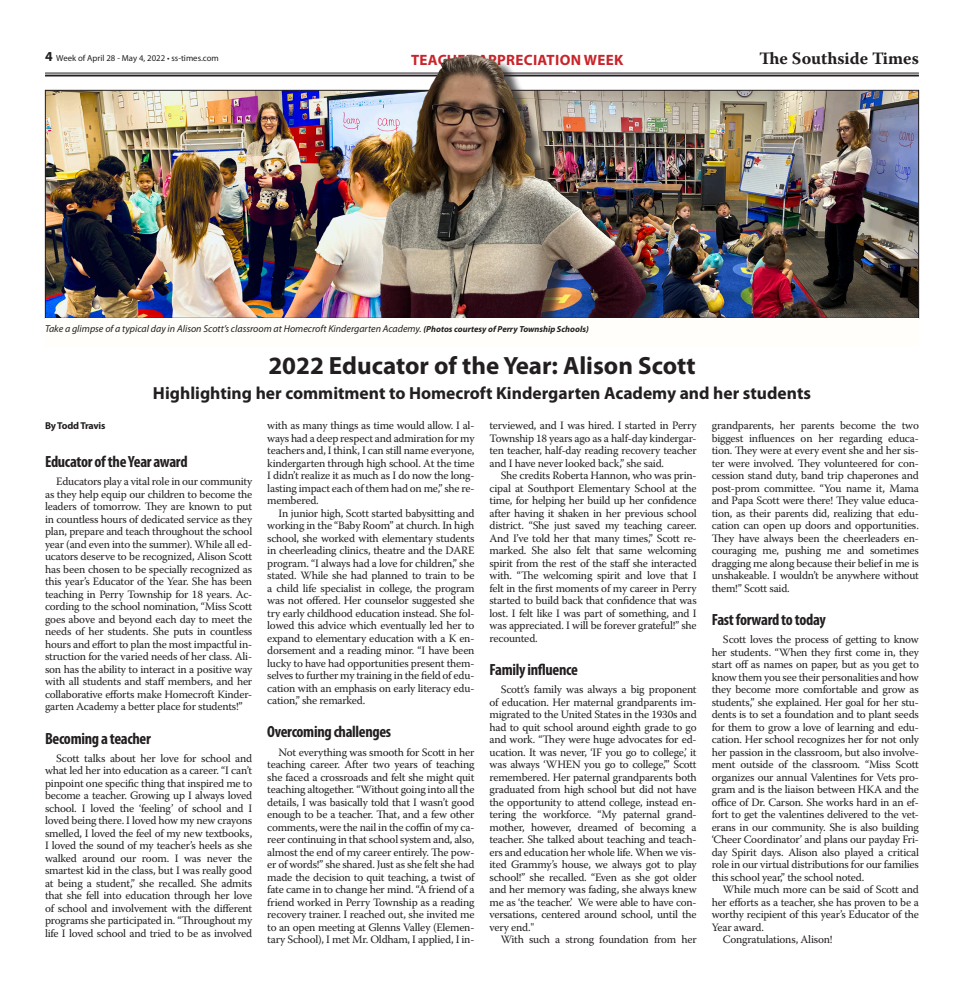
<style>
.page{position:relative;width:964px;height:990px;background:#fff}
.page>*{position:absolute;margin:0;border:0;box-sizing:border-box;transform-origin:0 0}
.Headline_-_20pt{font:700 25px "Myriad Pro";color:#231f20}
.Headline_-_14pt{font:700 17.5px "Myriad Pro";color:#231f20}
.t1{font:700 17.38px "Warnock Pro";color:#231f20}
.Section_Header{font:700 condensed 16.25px "Myriad Pro";letter-spacing:-.02em;color:#231f20}
.Briefs{font:700 15px "Myriad Pro";letter-spacing:.02em;color:#c8242b}
.Body_Copy{font:11.25px/12.5px "Warnock Pro";letter-spacing:-.02em;color:#231f20;text-align:justify}
.Captions_for_Photos{font:italic 10px "Myriad Pro";color:#231f20}
.Byline_for_Article{font:700 10px "Myriad Pro";letter-spacing:-.025em;color:#231f20}
.t2{font:8.75px "Myriad Pro";color:#231f20}
.s1{font-weight:700;font-size:13.75px}
.s2{font-weight:700;font-size:8.75px}
</style>
<div class="page">
<hr style="left:45px;top:73px;width:873px;height:1px;background:#231f20">
<hr style="left:45px;top:75px;width:873px;height:2px;background:#231f20">
<img style="left:47px;top:92px;width:317px;height:225px">
<img style="left:661px;top:92px;width:255px;height:225px">
<div style="left:384px;top:55px;width:277px;height:277px;background:#231f20;opacity:.75"></div>
<img style="left:364px;top:54px;width:282px;height:265px">
<div style="left:45px;top:319px;width:873px;height:28px;background:#fffefb"></div>
<p class="t2" style="left:45px;top:53px;width:175px"><span class="s1">4</span> Week of April 28 - May 4, 2022 • ss-times.com</p>
<p class="Briefs" style="left:411px;top:50px;width:214px">TEACHER APPRECIATION WEEK</p>
<h3 class="t1" style="left:759px;top:48px;width:161px">The Southside Times</h3>
<p class="Captions_for_Photos" style="left:45px;top:323px;width:545px">Take a glimpse of a typical day in Alison Scott’s classroom at Homecroft Kindergarten Academy. <span class="s2">(Photos courtesy of Perry Township Schools)</span></p>
<p class="Headline_-_20pt" style="left:268px;top:349px;width:428px">2022 Educator of the Year: Alison Scott</p>
<p class="Headline_-_14pt" style="left:153px;top:381px;width:659px">Highlighting her commitment to Homecroft Kindergarten Academy and her students</p>
<p class="Byline_for_Article" style="left:45px;top:419px;width:62px">By Todd Travis</p>
<p class="Section_Header" style="left:45px;top:452px;width:144px">Educator of the Year award</p>
<p class="Body_Copy" style="left:45px;top:475px;width:209px;text-indent:11px">Educators play a vital role in our community as they help equip our children to become the leaders of tomorrow. They are known to put in countless hours of dedicated service as they plan, prepare and teach throughout the school year (and even into the summer). While all ed&shy;ucators deserve to be recognized, Alison Scott has been chosen to be specially recognized as this year’s Educator of the Year. She has been teaching in Perry Township for 18 years. Ac&shy;cording to the school nomination, “Miss Scott goes above and beyond each day to meet the needs of her students. She puts in countless hours and effort to plan the most impactful in&shy;struction for the varied needs of her class. Ali&shy;son has the ability to interact in a positive way with all students and staff members, and her collaborative efforts make Homecroft Kinder&shy;garten Academy a better place for students!”</p>
<p class="Section_Header" style="left:45px;top:728px;width:107px">Becoming a teacher</p>
<p class="Body_Copy" style="left:45px;top:752px;width:209px;text-indent:11px">Scott talks about her love for school and what led her into education as a career. “I can’t pinpoint one specific thing that inspired me to become a teacher. Growing up I always loved school. I loved the ‘feeling’ of school and I loved being there. I loved how my new crayons smelled, I loved the feel of my new textbooks, I loved the sound of my teacher’s heels as she walked around our room. I was never the smartest kid in the class, but I was really good at being a student,” she recalled. She admits that she fell into education through her love of school and involvement with the different programs she participated in. “Throughout my life I loved school and tried to be as involved</p>
<p class="Body_Copy" style="left:267px;top:419px;width:209px">with as many things as time would allow. I al&shy;ways had a deep respect and admiration for my teachers and, I think, I can still name everyone, kindergarten through high school. At the time I didn’t realize it as much as I do now the long&shy;lasting impact each of them had on me,” she re&shy;membered.</p>
<p class="Body_Copy" style="left:267px;top:507px;width:209px;text-indent:11px">In junior high, Scott started babysitting and working in the “Baby Room” at church. In high school, she worked with elementary students in cheerleading clinics, theatre and the DARE program. “I always had a love for children,” she stated. While she had planned to train to be a child life specialist in college, the program was not offered. Her counselor suggested she try early childhood education instead. She fol&shy;lowed this advice which eventually led her to expand to elementary education with a K en&shy;dorsement and a reading minor. “I have been lucky to have had opportunities present them&shy;selves to further my training in the field of edu&shy;cation with an emphasis on early literacy edu&shy;cation,” she remarked.</p>
<p class="Section_Header" style="left:267px;top:722px;width:125px">Overcoming challenges</p>
<p class="Body_Copy" style="left:267px;top:745px;width:209px;text-indent:11px">Not everything was smooth for Scott in her teaching career. After two years of teaching she faced a crossroads and felt she might quit teaching altogether. “Without going into all the details, I was basically told that I wasn’t good enough to be a teacher. That, and a few other comments, were the nail in the coffin of my ca&shy;reer continuing in that school system and, also, almost the end of my career entirely. The pow&shy;er of words!” she shared. Just as she felt she had made the decision to quit teaching, a twist of fate came in to change her mind. “A friend of a friend worked in Perry Township as a reading recovery trainer. I reached out, she invited me to an open meeting at Glenns Valley (Elemen&shy;tary School), I met Mr. Oldham, I applied, I in-</p>
<p class="Body_Copy" style="left:489px;top:419px;width:209px">terviewed, and I was hired. I started in Perry Township 18 years ago as a half-day kindergar&shy;ten teacher, half-day reading recovery teacher and I have never looked back,” she said.</p>
<p class="Body_Copy" style="left:489px;top:469px;width:209px;text-indent:11px">She credits Roberta Hannon, who was prin&shy;cipal at Southport Elementary School at the time, for helping her build up her confidence after having it shaken in her previous school district. “She just saved my teaching career.<br>And I’ve told her that many times,” Scott re&shy;marked. She also felt that same welcoming spirit from the rest of the staff she interacted with. “The welcoming spirit and love that I felt in the first moments of my career in Perry started to build back that confidence that was lost. I felt like I was part of something, and I was appreciated. I will be forever grateful!” she recounted.</p>
<p class="Section_Header" style="left:489px;top:659px;width:90px">Family influence</p>
<p class="Body_Copy" style="left:489px;top:683px;width:209px;text-indent:11px">Scott’s family was always a big proponent of education. Her maternal grandparents im&shy;migrated to the United States in the 1930s and had to quit school around eighth grade to go and work. “They were huge advocates for ed&shy;ucation. It was never, ‘IF you go to college,’ it was always ‘WHEN you go to college,’” Scott remembered. Her paternal grandparents both graduated from high school but did not have the opportunity to attend college, instead en&shy;tering the workforce. “My paternal grand&shy;mother, however, dreamed of becoming a teacher. She talked about teaching and teach&shy;ers and education her whole life. When we vis&shy;ited Grammy’s house, we always got to play school!” she recalled. “Even as she got older and her memory was fading, she always knew me as ‘the teacher.’ We were able to have con&shy;versations, centered around school, until the very end."</p>
<p class="Body_Copy" style="left:500px;top:933px;width:197px">With such a strong foundation from her</p>
<p class="Body_Copy" style="left:711px;top:419px;width:209px">grandparents, her parents become the two biggest influences on her regarding educa&shy;tion. They were at every event she and her sis&shy;ter were involved. They volunteered for con&shy;cession stand duty, band trip chaperones and post-prom committee. “You name it, Mama and Papa Scott were there! They value educa&shy;tion, as their parents did, realizing that edu&shy;cation can open up doors and opportunities.<br>They have always been the cheerleaders en&shy;couraging me, pushing me and sometimes dragging me along because their belief in me is unshakeable. I wouldn’t be anywhere without them!” Scott said.</p>
<p class="Section_Header" style="left:711px;top:609px;width:115px">Fast forward to today</p>
<p class="Body_Copy" style="left:711px;top:633px;width:209px;text-indent:11px">Scott loves the process of getting to know her students. “When they first come in, they start off as names on paper, but as you get to know them you see their personalities and how they become more comfortable and grow as students,” she explained. Her goal for her stu&shy;dents is to set a foundation and to plant seeds for them to grow a love of learning and edu&shy;cation. Her school recognizes her for not only her passion in the classroom, but also involve&shy;ment outside of the classroom. “Miss Scott organizes our annual Valentines for Vets pro&shy;gram and is the liaison between HKA and the office of Dr. Carson. She works hard in an ef&shy;fort to get the valentines delivered to the vet&shy;erans in our community. She is also building ‘Cheer Coordinator’ and plans our payday Fri&shy;day Spirit days. Alison also played a critical role in our virtual distributions for our families this school year,” the school noted.</p>
<p class="Body_Copy" style="left:711px;top:883px;width:209px;text-indent:11px">While much more can be said of Scott and her efforts as a teacher, she has proven to be a worthy recipient of this year’s Educator of the Year award.</p>
<p class="Body_Copy" style="left:722px;top:933px;width:111px">Congratulations, Alison!</p>
</div>
